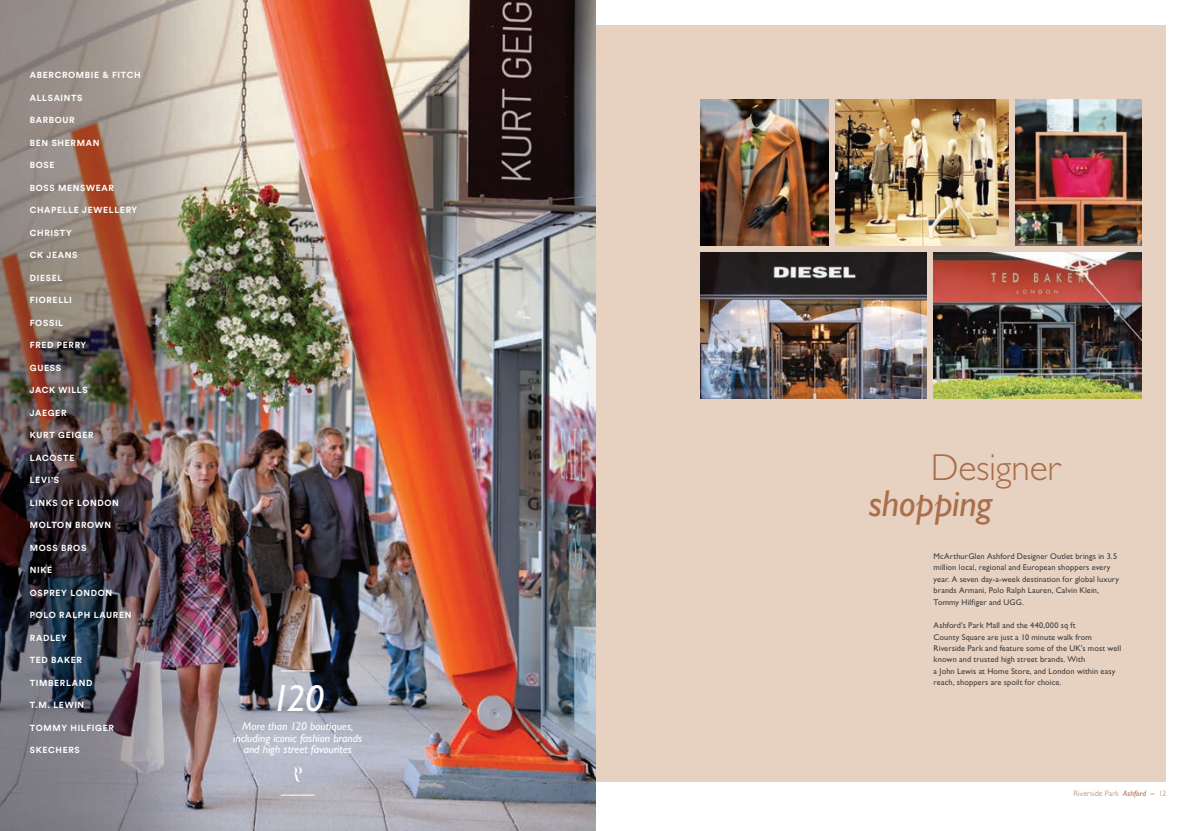
<style>
.page{position:relative;width:1191px;height:831px;background:#fff}
.page>*{position:absolute;margin:0;border:0;box-sizing:border-box;transform-origin:0 0}
.NEW_Page_header{font:300 37.62px "Gill Sans";letter-spacing:-.01em;color:#aa6e4a}
.NEW_Page_header-2{font:italic 37.62px "Gill Sans";letter-spacing:-.005em;color:#aa6e4a}
.NEW_Page_header-3{font:italic 37.62px "Gill Sans";color:#fff}
.NEW_Intro_para_WHITE{font:italic 11.38px/11.4px "Gill Sans";color:#fff;text-align:center}
.NEW_Subheader{font:700 8.75px "Circular Std";letter-spacing:.075em;color:#fff}
.NEW_Intro_para_BLACK{font:8.31px/11.4px "Gill Sans";letter-spacing:.01em;color:#3e3e3f}
.t1{font:300 7.88px "Gill Sans";letter-spacing:.02em;color:#aa6e4a}
.s1{font-weight:400;font-style:italic}
</style>
<div class="page">
<div style="left:595px;top:25px;width:571px;height:756px;background:#e7d2c1"></div>
<img style="left:0;top:0;width:595px;height:831px">
<img style="left:701px;top:252px;width:225px;height:147px">
<img style="left:933px;top:252px;width:208px;height:147px">
<img style="left:1015px;top:99px;width:126px;height:147px">
<img style="left:835px;top:99px;width:173px;height:147px">
<hr style="left:281px;top:670px;width:34px;height:1px;background:#fff">
<svg style="left:294px;top:767px;width:8px;height:15px"></svg>
<hr style="left:281px;top:795px;width:34px;height:1px;background:#fff">
<img style="left:701px;top:99px;width:127px;height:147px">
<p class="NEW_Subheader" style="left:30px;top:70px;width:112px">ABERCROMBIE &amp; FITCH</p>
<p class="NEW_Subheader" style="left:30px;top:92px;width:54px">ALLSAINTS</p>
<p class="NEW_Subheader" style="left:30px;top:115px;width:46px">BARBOUR</p>
<p class="NEW_Subheader" style="left:30px;top:137px;width:71px">BEN SHERMAN</p>
<p class="NEW_Subheader" style="left:30px;top:160px;width:26px">BOSE</p>
<p class="NEW_Subheader" style="left:30px;top:182px;width:86px">BOSS MENSWEAR</p>
<p class="NEW_Subheader" style="left:30px;top:205px;width:109px">CHAPELLE JEWELLERY</p>
<p class="NEW_Subheader" style="left:30px;top:227px;width:44px">CHRISTY</p>
<p class="NEW_Subheader" style="left:30px;top:250px;width:49px">CK JEANS</p>
<p class="NEW_Subheader" style="left:30px;top:272px;width:34px">DIESEL</p>
<p class="NEW_Subheader" style="left:30px;top:295px;width:44px">FIORELLI</p>
<p class="NEW_Subheader" style="left:30px;top:317px;width:35px">FOSSIL</p>
<p class="NEW_Subheader" style="left:30px;top:340px;width:58px">FRED PERRY</p>
<p class="NEW_Subheader" style="left:30px;top:362px;width:33px">GUESS</p>
<p class="NEW_Subheader" style="left:30px;top:385px;width:59px">JACK WILLS</p>
<p class="NEW_Subheader" style="left:30px;top:407px;width:38px">JAEGER</p>
<p class="NEW_Subheader" style="left:30px;top:430px;width:65px">KURT GEIGER</p>
<p class="NEW_Subheader" style="left:30px;top:452px;width:46px">LACOSTE</p>
<p class="NEW_Subheader" style="left:30px;top:475px;width:31px">LEVI’S</p>
<p class="NEW_Subheader" style="left:30px;top:497px;width:91px">LINKS OF LONDON</p>
<p class="NEW_Subheader" style="left:30px;top:519px;width:83px">MOLTON BROWN</p>
<p class="NEW_Subheader" style="left:30px;top:542px;width:58px">MOSS BROS</p>
<p class="NEW_Subheader" style="left:30px;top:564px;width:24px">NIKE</p>
<p class="NEW_Subheader" style="left:30px;top:587px;width:84px">OSPREY LONDON</p>
<p class="NEW_Subheader" style="left:30px;top:609px;width:103px">POLO RALPH LAUREN</p>
<p class="NEW_Subheader" style="left:30px;top:632px;width:39px">RADLEY</p>
<p class="NEW_Subheader" style="left:30px;top:654px;width:54px">TED BAKER</p>
<p class="NEW_Subheader" style="left:30px;top:677px;width:64px">TIMBERLAND</p>
<p class="NEW_Subheader" style="left:30px;top:699px;width:56px">T.M. LEWIN</p>
<p class="NEW_Subheader" style="left:30px;top:722px;width:86px">TOMMY HILFIGER</p>
<p class="NEW_Subheader" style="left:30px;top:744px;width:52px">SKECHERS</p>
<p class="NEW_Page_header-3" style="left:271px;top:677px;width:55px">120</p>
<p class="NEW_Intro_para_WHITE" style="left:233px;top:721px;width:130px">More than 120 boutiques, including iconic fashion brands and high street favourites</p>
<p class="NEW_Page_header" style="left:930px;top:446px;width:131px">Designer</p>
<p class="NEW_Page_header-2" style="left:868px;top:481px;width:125px">shopping</p>
<p class="NEW_Intro_para_BLACK" style="left:933px;top:551px;width:187px">McArthurGlen Ashford Designer Outlet brings in 3.5 million local, regional and European shoppers every year. A seven day-a-week destination for global luxury brands Armani, Polo Ralph Lauren, Calvin Klein, Tommy Hilfiger and UGG.</p>
<p class="NEW_Intro_para_BLACK" style="left:933px;top:620px;width:189px">Ashford’s Park Mall and the 440,000 sq ft<br>County Square are just a 10 minute walk from Riverside Park and feature some of the UK’s most well known and trusted high street brands. With<br>a John Lewis at Home Store, and London within easy reach, shoppers are spoilt for choice.</p>
<p class="t1" style="left:1073px;top:788px;width:94px">Riverside Park <span class="s1">Ashford –</span> 12</p>
</div>
